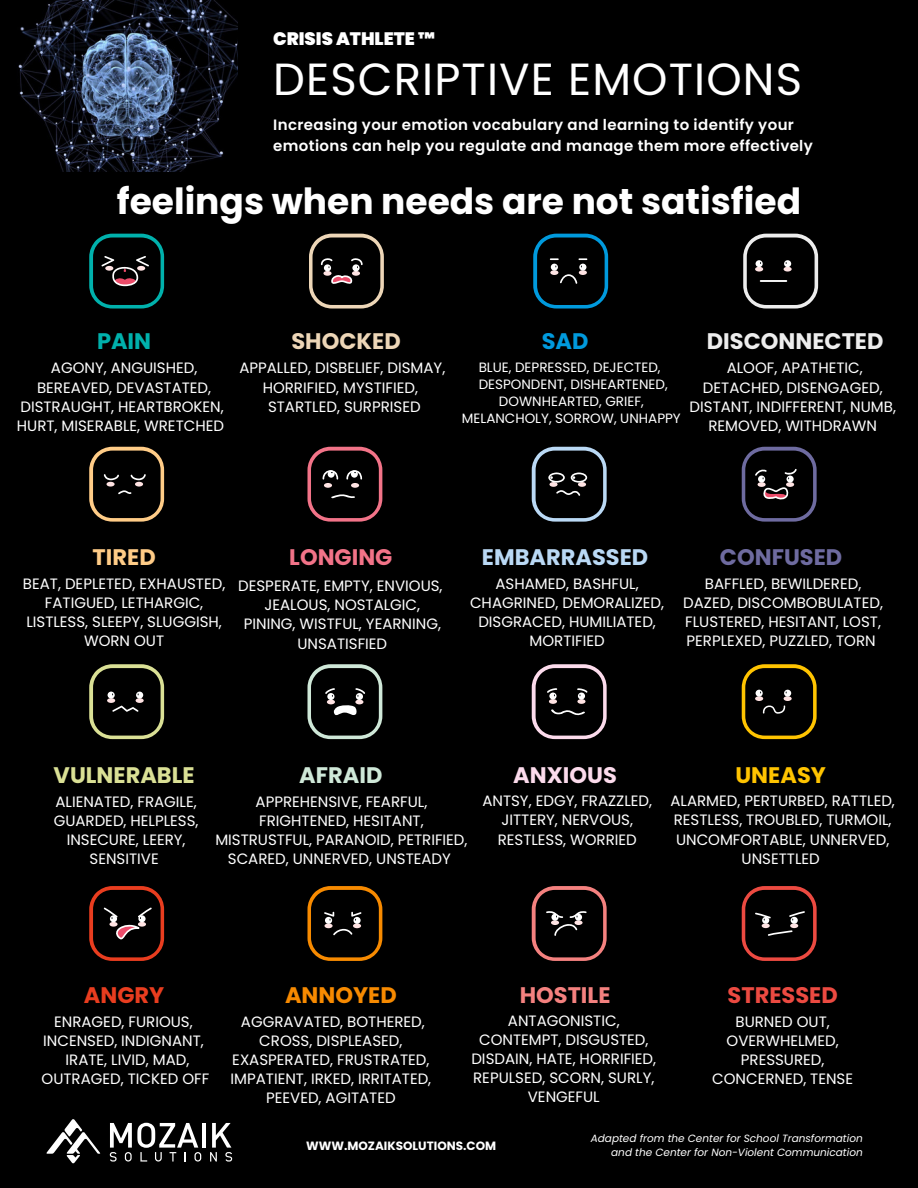
<style>
.page{position:relative;width:918px;height:1188px;background:#000}
.page>*{position:absolute;margin:0;border:0;box-sizing:border-box;transform-origin:0 0}
.t1{font:45px "Poppins";letter-spacing:.025em;color:#fff}
.t2{font:700 36px "Poppins";color:#fff}
.t3{font:700 22.5px "Poppins";color:#ededed}
.t4{font:700 22.5px "Poppins";color:#bad9f5}
.t5{font:700 22.5px "Poppins";color:#dae095}
.t6{font:700 22.5px "Poppins";color:#6e6ba0}
.t7{font:700 22.5px "Poppins";color:#ec4a41}
.t8{font:700 22.5px "Poppins";color:#edd6b7}
.t9{font:700 22.5px "Poppins";color:#f27388}
.t10{font:700 22.5px "Poppins";color:#fcdbec}
.t11{font:700 22.5px "Poppins";color:#f78a00}
.t12{font:700 22.5px "Poppins";color:#f4817f}
.t13{font:700 22.5px "Poppins";color:#cfe8d8}
.t14{font:700 22.5px "Poppins";color:#ffc400}
.t15{font:700 22.5px "Poppins";color:#ffcc87}
.t16{font:700 22.5px "Poppins";color:#e93d1f}
.t17{font:700 22.5px "Poppins";color:#00b1ac}
.t18{font:700 22.5px "Poppins";color:#009add}
.t19{font:900 18px "Poppins";color:#fff}
.t20{font:15px/19.2px "Poppins";color:#fff;text-align:center}
.t21{font:600 15px/21.3px "Poppins";letter-spacing:.025em;color:#fff}
.t22{font:13.5px/16.8px "Poppins";color:#fff;text-align:center}
.t23{font:700 12px "Poppins";color:#fff}
.t24{font:italic 10.5px "Poppins";color:#fff}
</style>
<div class="page">
<img style="left:18px;top:0;width:219px;height:171px">
<hr style="left:202px;top:1123px;width:4px;height:25px;background:#fff">
<svg style="left:110px;top:1123px;width:91px;height:39px"></svg>
<svg style="left:210px;top:1123px;width:22px;height:39px"></svg>
<svg style="left:46px;top:1119px;width:55px;height:45px"></svg>
<svg style="left:89px;top:447px;width:75px;height:75px"></svg>
<svg style="left:89px;top:234px;width:75px;height:75px"></svg>
<svg style="left:89px;top:664px;width:75px;height:75px"></svg>
<svg style="left:89px;top:886px;width:75px;height:75px"></svg>
<svg style="left:307px;top:447px;width:75px;height:75px"></svg>
<svg style="left:307px;top:886px;width:75px;height:75px"></svg>
<svg style="left:309px;top:234px;width:75px;height:75px"></svg>
<svg style="left:307px;top:664px;width:75px;height:75px"></svg>
<svg style="left:532px;top:886px;width:75px;height:75px"></svg>
<svg style="left:532px;top:447px;width:75px;height:75px"></svg>
<svg style="left:532px;top:664px;width:75px;height:75px"></svg>
<svg style="left:533px;top:234px;width:75px;height:75px"></svg>
<svg style="left:743px;top:234px;width:75px;height:75px"></svg>
<svg style="left:742px;top:664px;width:75px;height:75px"></svg>
<svg style="left:742px;top:447px;width:75px;height:75px"></svg>
<svg style="left:742px;top:886px;width:75px;height:75px"></svg>
<p class="t19" style="left:273px;top:26px;width:163px">CRISIS ATHLETE ™</p>
<h1 class="t1" style="left:273px;top:47px;width:530px">DESCRIPTIVE EMOTIONS</h1>
<p class="t21" style="left:273px;top:114px;width:541px">Increasing your emotion vocabulary and learning to identify your emotions can help you regulate and manage them more effectively</p>
<h2 class="t2" style="left:117px;top:176px;width:686px">feelings when needs are not satisfied</h2>
<h3 class="t17" style="left:97px;top:326px;width:56px">PAIN</h3>
<h3 class="t8" style="left:291px;top:326px;width:111px">SHOCKED</h3>
<h3 class="t18" style="left:542px;top:326px;width:48px">SAD</h3>
<h3 class="t3" style="left:707px;top:326px;width:178px">DISCONNECTED</h3>
<p class="t20" style="left:17px;top:359px;width:209px">AGONY, ANGUISHED,<br>BEREAVED, DEVASTATED,<br>DISTRAUGHT, HEARTBROKEN,<br>HURT, MISERABLE, WRETCHED</p>
<p class="t20" style="left:239px;top:359px;width:207px">APPALLED, DISBELIEF, DISMAY,<br>HORRIFIED, MYSTIFIED,<br>STARTLED, SURPRISED</p>
<p class="t22" style="left:462px;top:359px;width:220px">BLUE, DEPRESSED, DEJECTED,<br>DESPONDENT, DISHEARTENED,<br>DOWNHEARTED, GRIEF,<br>MELANCHOLY, SORROW, UNHAPPY</p>
<p class="t20" style="left:690px;top:359px;width:208px">ALOOF, APATHETIC,<br>DETACHED, DISENGAGED,<br>DISTANT, INDIFFERENT, NUMB,<br>REMOVED, WITHDRAWN</p>
<h3 class="t15" style="left:93px;top:542px;width:65px">TIRED</h3>
<h3 class="t9" style="left:289px;top:542px;width:105px">LONGING</h3>
<h3 class="t4" style="left:482px;top:542px;width:168px">EMBARRASSED</h3>
<h3 class="t6" style="left:720px;top:542px;width:124px">CONFUSED</h3>
<p class="t20" style="left:23px;top:574px;width:204px">BEAT, DEPLETED, EXHAUSTED,<br>FATIGUED, LETHARGIC,<br>LISTLESS, SLEEPY, SLUGGISH,<br>WORN OUT</p>
<p class="t20" style="left:238px;top:576px;width:206px">DESPERATE, EMPTY, ENVIOUS,<br>JEALOUS, NOSTALGIC,<br>PINING, WISTFUL, YEARNING,<br>UNSATISFIED</p>
<p class="t20" style="left:470px;top:574px;width:196px">ASHAMED, BASHFUL,<br>CHAGRINED, DEMORALIZED,<br>DISGRACED, HUMILIATED,<br>MORTIFIED</p>
<p class="t20" style="left:683px;top:574px;width:201px">BAFFLED, BEWILDERED,<br>DAZED, DISCOMBOBULATED,<br>FLUSTERED, HESITANT, LOST,<br>PERPLEXED, PUZZLED, TORN</p>
<h3 class="t5" style="left:54px;top:760px;width:143px">VULNERABLE</h3>
<h3 class="t13" style="left:299px;top:760px;width:85px">AFRAID</h3>
<h3 class="t10" style="left:513px;top:760px;width:105px">ANXIOUS</h3>
<h3 class="t14" style="left:735px;top:759px;width:92px">UNEASY</h3>
<p class="t20" style="left:54px;top:792px;width:146px">ALIENATED, FRAGILE,<br>GUARDED, HELPLESS,<br>INSECURE, LEERY,<br>SENSITIVE</p>
<p class="t20" style="left:215px;top:792px;width:254px">APPREHENSIVE, FEARFUL,<br>FRIGHTENED, HESITANT,<br>MISTRUSTFUL, PARANOID, PETRIFIED,<br>SCARED, UNNERVED, UNSTEADY</p>
<p class="t20" style="left:482px;top:791px;width:171px">ANTSY, EDGY, FRAZZLED,<br>JITTERY, NERVOUS,<br>RESTLESS, WORRIED</p>
<p class="t20" style="left:670px;top:791px;width:226px">ALARMED, PERTURBED, RATTLED,<br>RESTLESS, TROUBLED, TURMOIL,<br>UNCOMFORTABLE, UNNERVED,<br>UNSETTLED</p>
<h3 class="t16" style="left:84px;top:979px;width:82px">ANGRY</h3>
<h3 class="t11" style="left:285px;top:979px;width:113px">ANNOYED</h3>
<h3 class="t12" style="left:520px;top:979px;width:92px">HOSTILE</h3>
<h3 class="t7" style="left:728px;top:979px;width:112px">STRESSED</h3>
<p class="t20" style="left:42px;top:1012px;width:169px">ENRAGED, FURIOUS,<br>INCENSED, INDIGNANT,<br>IRATE, LIVID, MAD,<br>OUTRAGED, TICKED OFF</p>
<p class="t20" style="left:231px;top:1012px;width:202px">AGGRAVATED, BOTHERED,<br>CROSS, DISPLEASED,<br>EXASPERATED, FRUSTRATED,<br>IMPATIENT, IRKED, IRRITATED,<br>PEEVED, AGITATED</p>
<p class="t20" style="left:471px;top:1011px;width:186px">ANTAGONISTIC,<br>CONTEMPT, DISGUSTED,<br>DISDAIN, HATE, HORRIFIED,<br>REPULSED, SCORN, SURLY,<br>VENGEFUL</p>
<p class="t20" style="left:712px;top:1012px;width:142px">BURNED OUT,<br>OVERWHELMED,<br>PRESSURED,<br>CONCERNED, TENSE</p>
<p class="t23" style="left:306px;top:1137px;width:191px">WWW.MOZAIKSOLUTIONS.COM</p>
<p class="t24" style="left:591px;top:1131px;width:274px">Adapted from the Center for School Transformation</p>
<p class="t24" style="left:611px;top:1145px;width:253px">and the Center for Non-Violent Communication</p>
</div>
